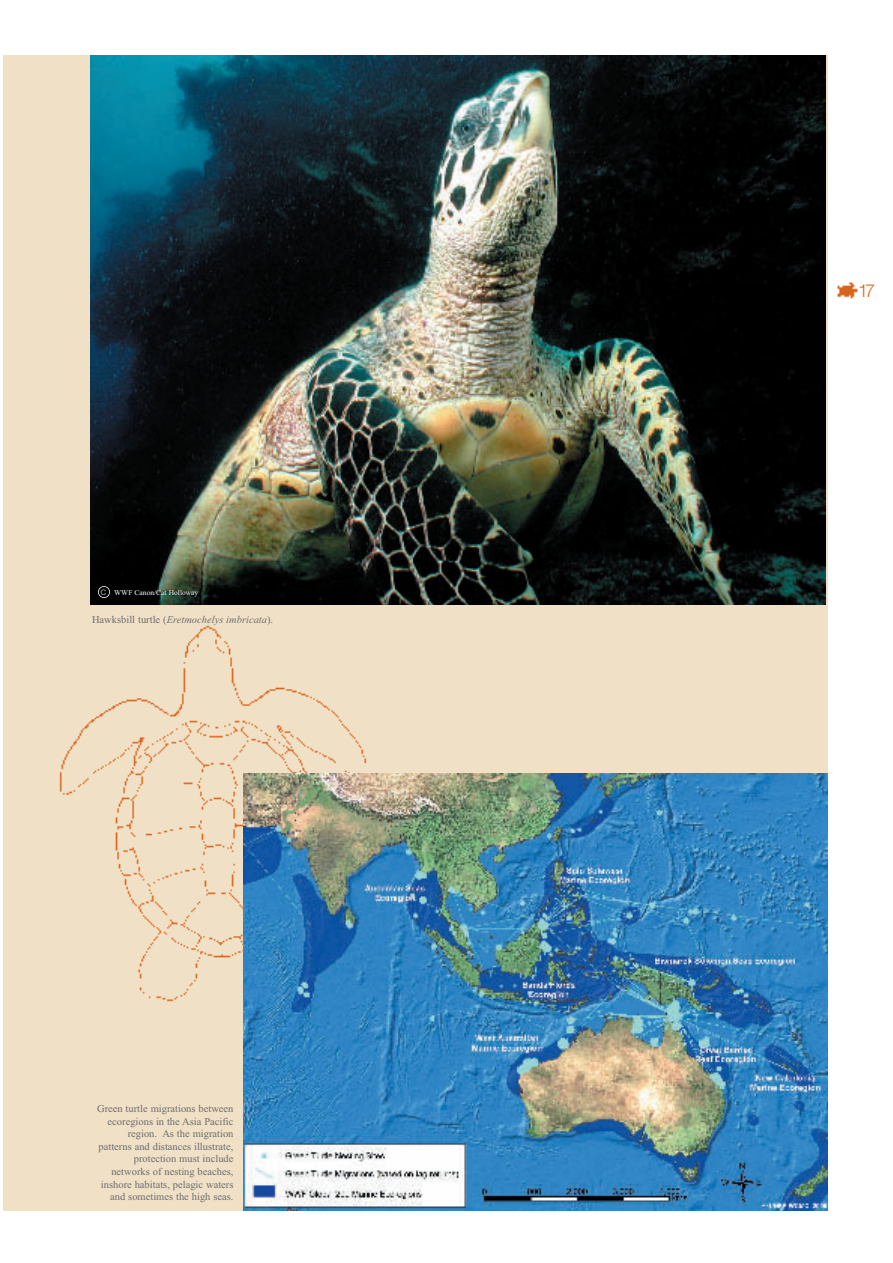
<style>
.page{position:relative;width:893px;height:1263px;background:#fff}
.page>*{position:absolute;margin:0;border:0;box-sizing:border-box;transform-origin:0 0}
.t1{font:300 18px "Helvetica Neue";color:#da641b}
.t2{font:10.5px/12.6px "Times New Roman";color:#6c6d70;text-align:right}
.t3{font:italic 10.5px "Times New Roman";color:#6c6d70}
.t4{font:7.5px "Times New Roman";color:#fff}
.s1{font-family:"Helvetica Neue";font-weight:300}
.s2{font-style:normal}
</style>
<div class="page">
<img style="left:3px;top:55px;width:855px;height:1156px">
<p class="t4" style="left:101px;top:589px;width:99px"><span class="s1">C</span> WWF Canon/Cat Holloway</p>
<p class="t3" style="left:92px;top:616px;width:183px"><span class="s2">Hawksbill turtle (</span>Eretmochelys imbricata<span class="s2">).</span></p>
<p class="t2" style="left:97px;top:1103px;width:138px">Green turtle migrations between ecoregions in the Asia Pacific region. As the migration patterns and distances illustrate, protection must include networks of nesting beaches, inshore habitats, pelagic waters and sometimes the high seas.</p>
<h1 class="t1" style="left:858px;top:284px;width:19px">17</h1>
</div>
